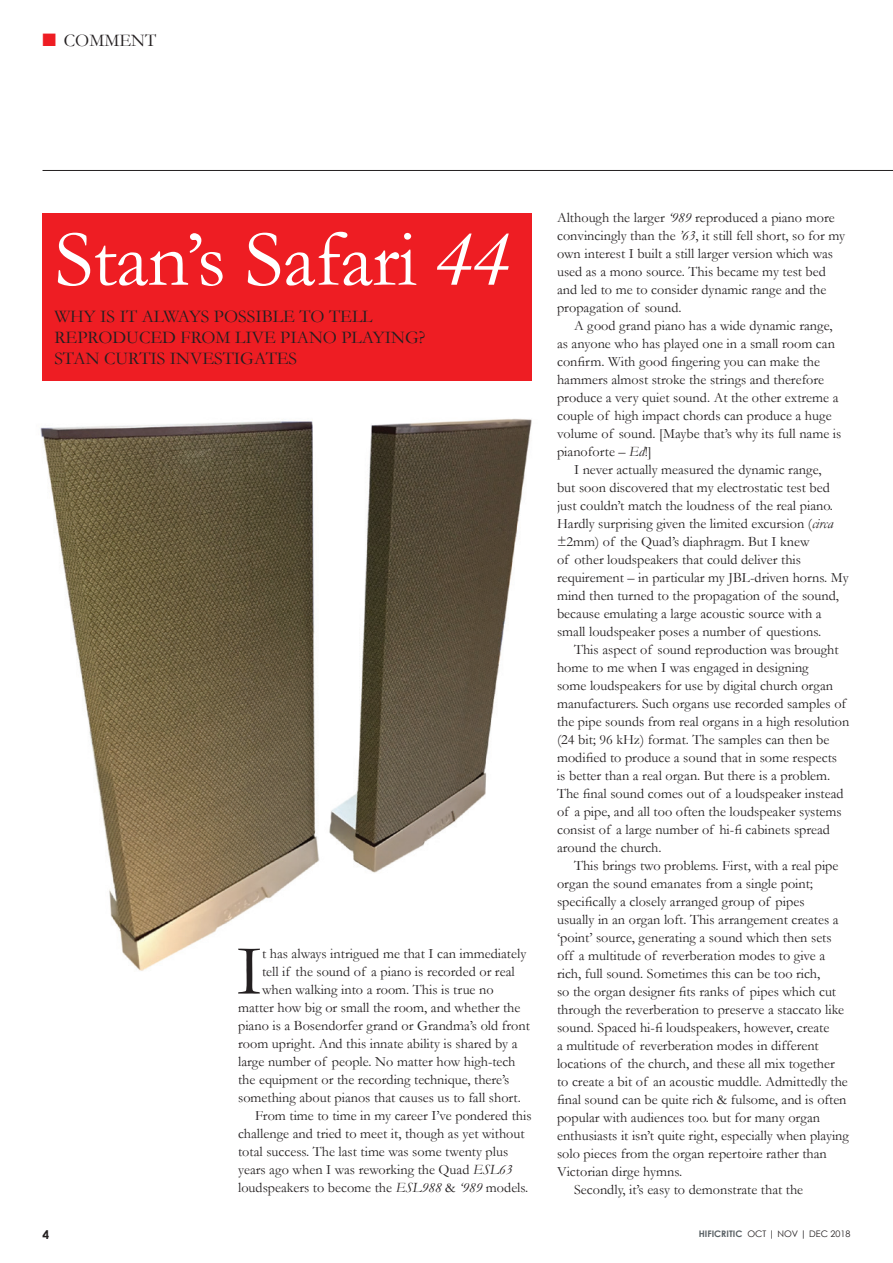
<style>
.page{position:relative;width:893px;height:1263px;background:#fff}
.page>*{position:absolute;margin:0;border:0;box-sizing:border-box;transform-origin:0 0}
.Body_text_AGP{font:81px "Garamond";letter-spacing:-.01em;color:#fff}
.Body_text_AGP-2{font:72px "Garamond";color:#231f20}
.Body_text_AGP-3{font:18px "Garamond";color:#231f20}
.heading_3{font:18px "Garamond";color:#231f20}
.Body_text_AGP-4{font:14.25px/18px "Garamond";color:#231f20}
.t1{font:700 12px "Century Gothic";color:#231f20}
.t2{font:9px "Century Gothic";color:#231f20}
.s1{color:#ee1d23}
.s2{font-style:italic}
.s3{font-weight:700;color:#586064}
</style>
<div class="page">
<img style="left:40px;top:418px;width:492px;height:553px">
<div style="left:43px;top:213px;width:488px;height:168px;background:#ee1d23"></div>
<hr style="left:43px;top:170px;width:850px;height:1px;background:#231f20">
<p class="heading_3" style="left:43px;top:30px;width:115px"><span class="s1">■</span> COMMENT</p>
<p class="Body_text_AGP" style="left:55px;top:211px;width:457px">Stan’s Safari <span class="s2">44</span></p>
<p class="Body_text_AGP-3" style="left:54px;top:306px;width:320px">WHY IS IT ALWAYS POSSIBLE TO TELL</p>
<p class="Body_text_AGP-3" style="left:54px;top:327px;width:373px">REPRODUCED FROM LIVE PIANO PLAYING?</p>
<p class="Body_text_AGP-3" style="left:54px;top:348px;width:244px">STAN CURTIS INVESTIGATES</p>
<p class="Body_text_AGP-2" style="left:237px;top:928px;width:27px">I</p>
<p class="Body_text_AGP-4" style="left:262px;top:944px;width:266px">t has always intrigued me that I can immediately</p>
<p class="Body_text_AGP-4" style="left:262px;top:962px;width:254px">tell if the sound of a piano is recorded or real</p>
<p class="Body_text_AGP-4" style="left:262px;top:980px;width:233px">when walking into a room. This is true no</p>
<p class="Body_text_AGP-4" style="left:238px;top:998px;width:284px">matter how big or small the room, and whether the</p>
<p class="Body_text_AGP-4" style="left:238px;top:1016px;width:293px">piano is a Bosendorfer grand or Grandma’s old front</p>
<p class="Body_text_AGP-4" style="left:238px;top:1034px;width:281px">room upright. And this innate ability is shared by a</p>
<p class="Body_text_AGP-4" style="left:238px;top:1052px;width:279px">large number of people. No matter how high-tech</p>
<p class="Body_text_AGP-4" style="left:238px;top:1070px;width:273px">the equipment or the recording technique, there’s</p>
<p class="Body_text_AGP-4" style="left:238px;top:1088px;width:284px">something about pianos that causes us to fall short.</p>
<p class="Body_text_AGP-4" style="left:238px;top:1106px;width:295px;text-indent:17px">From time to time in my career I’ve pondered this challenge and tried to meet it, though as yet without total success. The last time was some twenty plus years ago when I was reworking the Quad <span class="s2">ESL63 </span>loudspeakers to become the <span class="s2">ESL988</span> &amp; <span class="s2">‘989</span> models.</p>
<p class="Body_text_AGP-4" style="left:557px;top:208px;width:290px">Although the larger <span class="s2">‘989</span> reproduced a piano more convincingly than the <span class="s2">’63</span>, it still fell short, so for my own interest I built a still larger version which was used as a mono source. This became my test bed and led to me to consider dynamic range and the propagation of sound.</p>
<p class="Body_text_AGP-4" style="left:557px;top:316px;width:286px;text-indent:17px">A good grand piano has a wide dynamic range, as anyone who has played one in a small room can confirm. With good fingering you can make the hammers almost stroke the strings and therefore produce a very quiet sound. At the other extreme a couple of high impact chords can produce a huge volume of sound. [Maybe that’s why its full name is pianoforte – <span class="s2">Ed</span>!]</p>
<p class="Body_text_AGP-4" style="left:557px;top:460px;width:293px;text-indent:17px">I never actually measured the dynamic range,<br>but soon discovered that my electrostatic test bed just couldn’t match the loudness of the real piano.<br>Hardly surprising given the limited excursion (<span class="s2">circa </span>±2mm) of the Quad’s diaphragm. But I knew<br>of other loudspeakers that could deliver this requirement – in particular my JBL-driven horns. My mind then turned to the propagation of the sound, because emulating a large acoustic source with a small loudspeaker poses a number of questions.</p>
<p class="Body_text_AGP-4" style="left:557px;top:640px;width:294px;text-indent:17px">This aspect of sound reproduction was brought home to me when I was engaged in designing<br>some loudspeakers for use by digital church organ manufacturers. Such organs use recorded samples of the pipe sounds from real organs in a high resolution (24 bit; 96 kHz) format. The samples can then be modified to produce a sound that in some respects<br>is better than a real organ. But there is a problem.<br>The final sound comes out of a loudspeaker instead of a pipe, and all too often the loudspeaker systems consist of a large number of hi-fi cabinets spread around the church.</p>
<p class="Body_text_AGP-4" style="left:557px;top:856px;width:293px;text-indent:17px">This brings two problems. First, with a real pipe organ the sound emanates from a single point; specifically a closely arranged group of pipes<br>usually in an organ loft. This arrangement creates a ‘point’ source, generating a sound which then sets off a multitude of reverberation modes to give a rich, full sound. Sometimes this can be too rich,<br>so the organ designer fits ranks of pipes which cut through the reverberation to preserve a staccato like sound. Spaced hi-fi loudspeakers, however, create<br>a multitude of reverberation modes in different locations of the church, and these all mix together to create a bit of an acoustic muddle. Admittedly the final sound can be quite rich &amp; fulsome, and is often popular with audiences too. but for many organ enthusiasts it isn’t quite right, especially when playing solo pieces from the organ repertoire rather than Victorian dirge hymns.</p>
<p class="Body_text_AGP-4" style="left:574px;top:1180px;width:231px">Secondly, it’s easy to demonstrate that the</p>
<p class="t1" style="left:43px;top:1227px;width:8px">4</p>
<p class="t2" style="left:699px;top:1228px;width:153px"><span class="s3">HIFICRITIC</span> OCT | NOV | DEC 2018</p>
</div>
